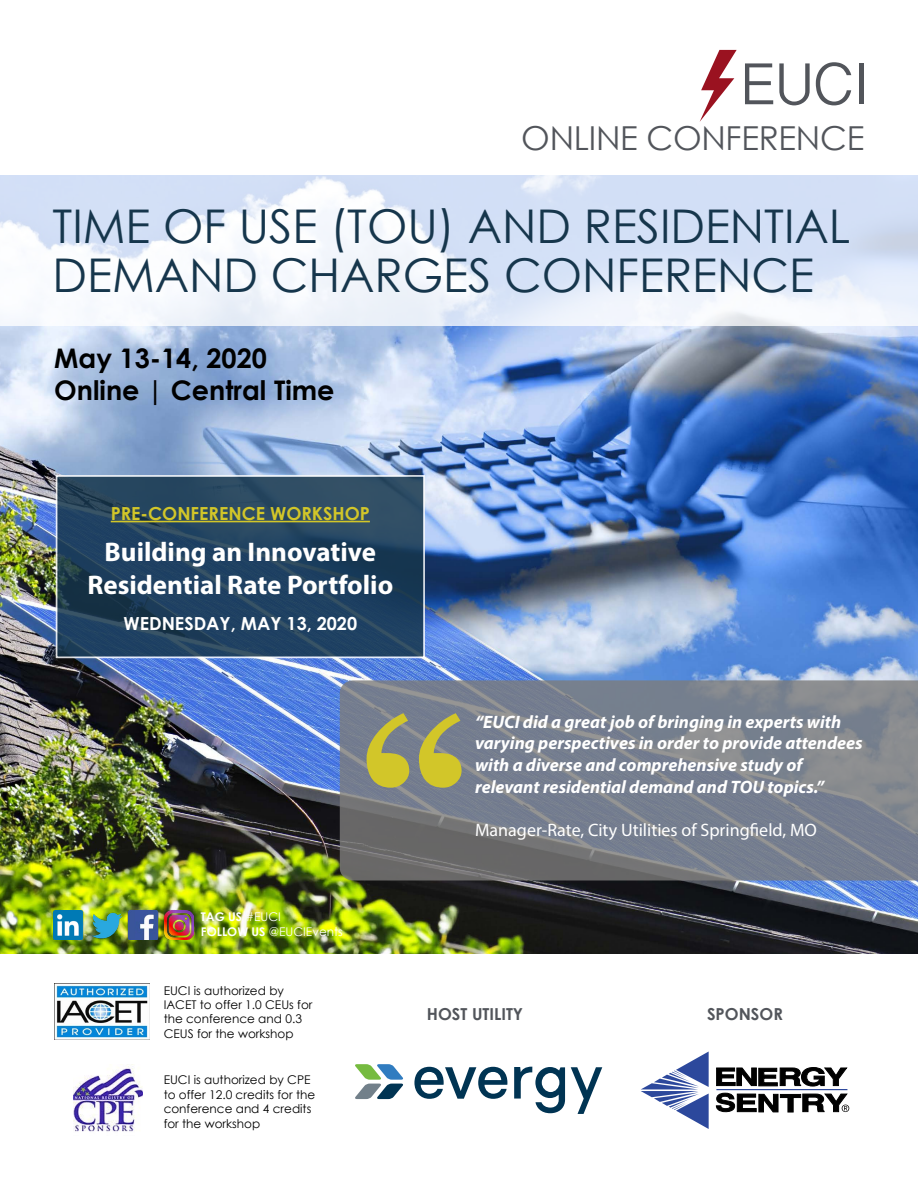
<style>
.page{position:relative;width:918px;height:1188px;background:#fff}
.page>*{position:absolute;margin:0;border:0;box-sizing:border-box;transform-origin:0 0}
.t1{font:46.5px/49.5px "Century Gothic";color:#16364c}
.t2{font:33px "Century Gothic";letter-spacing:-.01em;color:#52555b}
.t3{font:700 27px/32.4px "Myriad Pro";color:#fff;text-align:center}
.t4{font:700 27px/32.4px "Century Gothic";color:#000}
.t5{font:italic 700 18px/21.6px "Myriad Pro";color:#fff}
.t6{font:18px "Myriad Pro";color:#fff}
.t7{font:700 18px "Century Gothic";color:#d2c629}
.t8{font:700 18px "Century Gothic";color:#fff}
.t9{font:700 16.5px "Century Gothic";color:#52555b}
.t10{font:12px/14.4px "Century Gothic";color:#000}
.t11{font:12px/14.4px "Century Gothic";color:#fff}
.s1{font-weight:700}
</style>
<div class="page">
<img style="left:0;top:326px;width:918px;height:628px">
<svg style="left:745px;top:63px;width:28px;height:41px"></svg>
<svg style="left:779px;top:63px;width:31px;height:42px"></svg>
<svg style="left:816px;top:62px;width:35px;height:43px"></svg>
<hr style="left:860px;top:63px;width:4px;height:41px;background:#52555b">
<svg style="left:700px;top:50px;width:37px;height:72px"></svg>
<svg style="left:0;top:175px;width:918px;height:151px"></svg>
<img style="left:54px;top:983px;width:95px;height:57px">
<svg style="left:340px;top:680px;width:578px;height:200px;fill:#767f8e"></svg>
<svg style="left:367px;top:713px;width:95px;height:75px"></svg>
<img style="left:73px;top:1066px;width:69px;height:66px">
<img style="left:124px;top:910px;width:38px;height:30px">
<img style="left:89px;top:908px;width:35px;height:35px">
<img style="left:54px;top:910px;width:33px;height:29px">
<img style="left:164px;top:910px;width:30px;height:30px">
<svg style="left:56px;top:475px;width:369px;height:183px;fill:#214262"></svg>
<hr style="left:111px;top:521px;width:259px;height:1px;background:#d2c629">
<svg style="left:355px;top:1064px;width:48px;height:35px"></svg>
<svg style="left:414px;top:1067px;width:93px;height:32px"></svg>
<svg style="left:571px;top:1067px;width:31px;height:47px"></svg>
<svg style="left:514px;top:1066px;width:51px;height:47px"></svg>
<svg style="left:641px;top:1051px;width:68px;height:78px"></svg>
<svg style="left:716px;top:1067px;width:132px;height:20px"></svg>
<svg style="left:716px;top:1093px;width:133px;height:20px"></svg>
<hr style="left:716px;top:1089px;width:131px;height:1px;background:#2c489c">
<h2 class="t2" style="left:521px;top:115px;width:345px">ONLINE CONFERENCE</h2>
<h1 class="t1" style="left:53px;top:201px;width:799px">TIME OF USE (TOU) AND RESIDENTIAL<br>DEMAND CHARGES CONFERENCE</h1>
<h3 class="t4" style="left:54px;top:340px;width:282px">May 13-14, 2020<br>Online | Central Time</h3>
<p class="t7" style="left:111px;top:500px;width:261px">PRE-CONFERENCE WORKSHOP</p>
<h3 class="t3" style="left:87px;top:535px;width:307px">Building an Innovative<br>Residential Rate Portfolio</h3>
<p class="t8" style="left:124px;top:610px;width:235px">WEDNESDAY, MAY 13, 2020</p>
<p class="t11" style="left:201px;top:910px;width:143px"><span class="s1">TAG US</span> #EUCI<br><span class="s1">FOLLOW US</span> @EUCIEvents</p>
<p class="t10" style="left:164px;top:983px;width:150px">EUCI is authorized by<br>IACET to offer 1.0 CEUs for the conference and 0.3<br>CEUS for the workshop</p>
<p class="t10" style="left:164px;top:1073px;width:153px">EUCI is authorized by CPE to offer 12.0 credits for the conference and 4 credits for the workshop</p>
<p class="t5" style="left:475px;top:710px;width:389px">“EUCI did a great job of bringing in experts with varying perspectives in order to provide attendees with a diverse and comprehensive study of relevant residential demand and TOU topics.”</p>
<p class="t6" style="left:475px;top:819px;width:343px">Manager-Rate, City Utilities of Springfield, MO</p>
<p class="t9" style="left:427px;top:1001px;width:98px">HOST UTILITY</p>
<p class="t9" style="left:707px;top:1001px;width:77px">SPONSOR</p>
</div>
